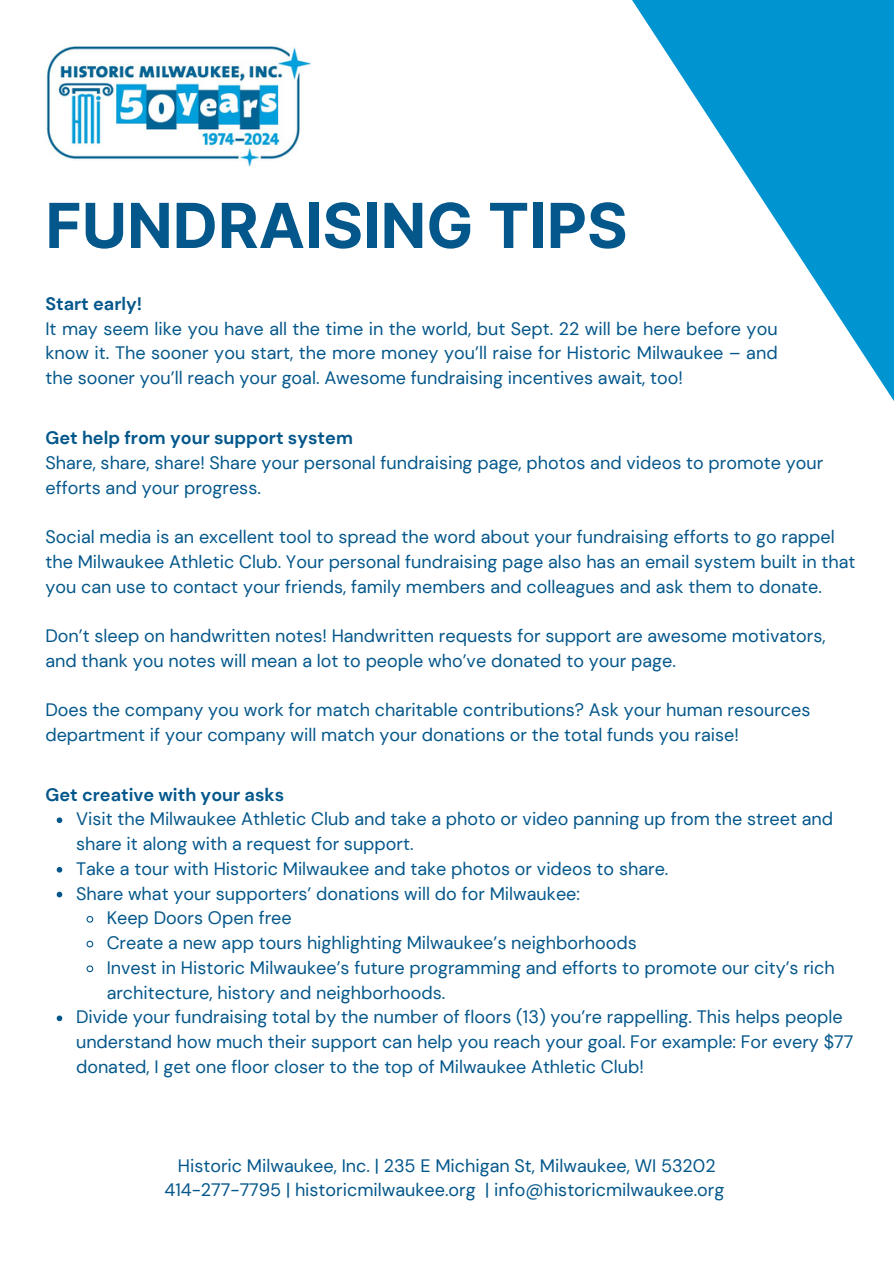
<style>
.page{position:relative;width:894px;height:1264px;background:#fff}
.page>*{position:absolute;margin:0;border:0;box-sizing:border-box;transform-origin:0 0}
.t1{font:700 62.1px "Inter";color:#04578b}
.t2{font:18px/24.8px "DM Sans";color:#04578b}
.t3{font:700 18px "DM Sans";color:#04578b}
</style>
<div class="page">
<svg style="left:632px;top:0;width:261px;height:400px"></svg>
<img style="left:46px;top:45px;width:265px;height:122px">
<svg style="left:57px;top:817px;width:5px;height:6px"></svg>
<svg style="left:57px;top:867px;width:5px;height:5px"></svg>
<svg style="left:57px;top:891px;width:5px;height:6px"></svg>
<svg style="left:86px;top:915px;width:8px;height:8px"></svg>
<svg style="left:86px;top:940px;width:8px;height:8px"></svg>
<svg style="left:86px;top:965px;width:8px;height:8px"></svg>
<svg style="left:57px;top:1015px;width:5px;height:6px"></svg>
<h1 class="t1" style="left:45px;top:180px;width:583px">FUNDRAISING TIPS</h1>
<p class="t3" style="left:45px;top:292px;width:98px">Start early!</p>
<p class="t2" style="left:45px;top:316px;width:733px;text-align:justify">It may seem like you have all the time in the world, but Sept. 22 will be here before you know it. The sooner you start, the more money you’ll raise for Historic Milwaukee – and the sooner you’ll reach your goal. Awesome fundraising incentives await, too!</p>
<p class="t3" style="left:45px;top:426px;width:309px">Get help from your support system</p>
<p class="t2" style="left:45px;top:450px;width:779px">Share, share, share! Share your personal fundraising page, photos and videos to promote your efforts and your progress.</p>
<p class="t2" style="left:45px;top:524px;width:811px">Social media is an excellent tool to spread the word about your fundraising efforts to go rappel the Milwaukee Athletic Club. Your personal fundraising page also has an email system built in that you can use to contact your friends, family members and colleagues and ask them to donate.</p>
<p class="t2" style="left:45px;top:623px;width:781px">Don’t sleep on handwritten notes! Handwritten requests for support are awesome motivators, and thank you notes will mean a lot to people who’ve donated to your page.</p>
<p class="t2" style="left:45px;top:697px;width:766px">Does the company you work for match charitable contributions? Ask your human resources department if your company will match your donations or the total funds you raise!</p>
<p class="t3" style="left:45px;top:783px;width:240px">Get creative with your asks</p>
<p class="t2" style="left:76px;top:806px;width:758px">Visit the Milwaukee Athletic Club and take a photo or video panning up from the street and</p>
<p class="t2" style="left:76px;top:831px;width:339px">share it along with a request for support.</p>
<p class="t2" style="left:76px;top:856px;width:593px">Take a tour with Historic Milwaukee and take photos or videos to share.</p>
<p class="t2" style="left:76px;top:880px;width:505px">Share what your supporters’ donations will do for Milwaukee:</p>
<p class="t2" style="left:107px;top:905px;width:186px">Keep Doors Open free</p>
<p class="t2" style="left:107px;top:930px;width:531px">Create a new app tours highlighting Milwaukee’s neighborhoods</p>
<p class="t2" style="left:107px;top:955px;width:729px">Invest in Historic Milwaukee’s future programming and efforts to promote our city’s rich</p>
<p class="t2" style="left:107px;top:979px;width:340px">architecture, history and neighborhoods.</p>
<p class="t2" style="left:76px;top:1004px;width:768px">Divide your fundraising total by the number of floors (13) you’re rappelling. This helps people</p>
<p class="t2" style="left:76px;top:1029px;width:778px">understand how much their support can help you reach your goal. For example: For every $77</p>
<p class="t2" style="left:76px;top:1054px;width:569px">donated, I get one floor closer to the top of Milwaukee Athletic Club!</p>
<p class="t2" style="left:164px;top:1152px;width:561px;text-align:center">Historic Milwaukee, Inc. | 235 E Michigan St, Milwaukee, WI 53202<br>414-277-7795 | historicmilwaukee.org | info@historicmilwaukee.org</p>
</div>
